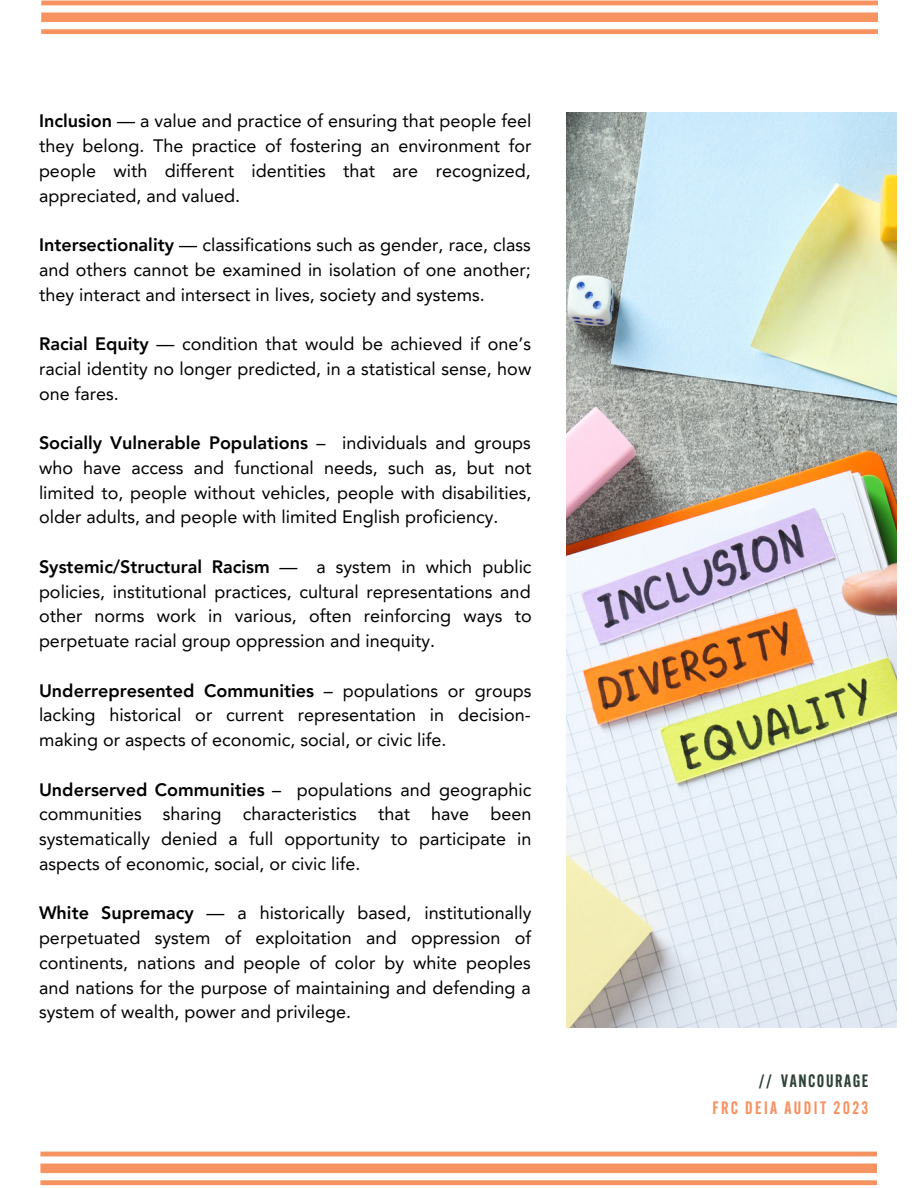
<style>
.page{position:relative;width:918px;height:1188px;background:#fff}
.page>*{position:absolute;margin:0;border:0;box-sizing:border-box;transform-origin:0 0}
.t1{font:18px/24.8px "Avenir LT Pro";color:#000;text-align:justify}
.t2{font:600 17.55px "Alternate Gothic Cond ATF";letter-spacing:.135em;color:#f79261}
.t3{font:600 17.55px "Alternate Gothic Cond ATF";letter-spacing:.09em;color:#2e4237}
.s1{font-weight:800}
</style>
<div class="page">
<svg style="left:41px;top:1px;width:837px;height:33px"></svg>
<svg style="left:40px;top:1152px;width:837px;height:33px"></svg>
<img style="left:567px;top:112px;width:330px;height:916px">
<p class="t1" style="left:39px;top:110px;width:494px"><span class="s1">Inclusion</span> — a value and practice of ensuring that people feel they belong. The practice of fostering an environment for people with different identities that are recognized, appreciated, and valued.</p>
<p class="t1" style="left:39px;top:234px;width:493px"><span class="s1">Intersectionality</span> — classifications such as gender, race, class and others cannot be examined in isolation of one another; they interact and intersect in lives, society and systems.</p>
<p class="t1" style="left:39px;top:333px;width:494px"><span class="s1">Racial Equity</span> — condition that would be achieved if one’s racial identity no longer predicted, in a statistical sense, how one fares.</p>
<p class="t1" style="left:39px;top:432px;width:494px"><span class="s1">Socially Vulnerable Populations</span> – individuals and groups who have access and functional needs, such as, but not limited to, people without vehicles, people with disabilities, older adults, and people with limited English proficiency.</p>
<p class="t1" style="left:39px;top:556px;width:494px"><span class="s1">Systemic/Structural Racism</span> — a system in which public policies, institutional practices, cultural representations and other norms work in various, often reinforcing ways to perpetuate racial group oppression and inequity.</p>
<p class="t1" style="left:39px;top:680px;width:494px"><span class="s1">Underrepresented Communities</span> – populations or groups lacking historical or current representation in decision&shy;making or aspects of economic, social, or civic life.</p>
<p class="t1" style="left:39px;top:779px;width:494px"><span class="s1">Underserved Communities</span> – populations and geographic communities sharing characteristics that have been systematically denied a full opportunity to participate in aspects of economic, social, or civic life.</p>
<p class="t1" style="left:39px;top:902px;width:494px"><span class="s1">White Supremacy</span> — a historically based, institutionally perpetuated system of exploitation and oppression of continents, nations and people of color by white peoples and nations for the purpose of maintaining and defending a system of wealth, power and privilege.</p>
<p class="t3" style="left:759px;top:1073px;width:111px">// VANCOURAGE</p>
<p class="t2" style="left:713px;top:1101px;width:157px">FRC DEIA AUDIT 2023</p>
</div>
